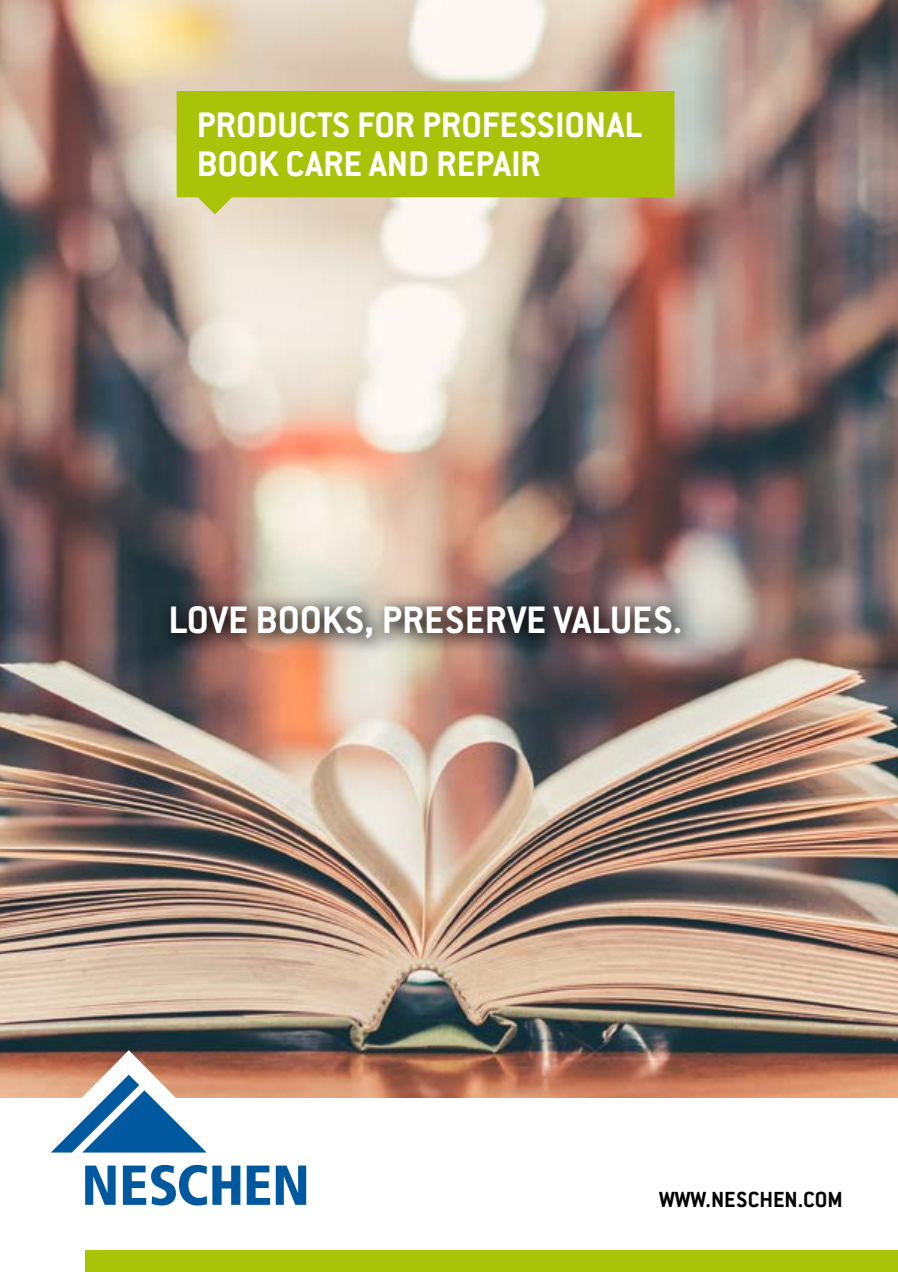
<style>
.page{position:relative;width:898px;height:1272px;background:#fff}
.page>*{position:absolute;margin:0;border:0;box-sizing:border-box;transform-origin:0 0}
.t1{font:700 42px "Conduit ITC Std";color:#fff}
.t2{font:700 39px/39px "Conduit ITC Std";color:#fff}
.t3{font:700 24px "Conduit ITC Std";color:#000}
</style>
<div class="page">
<img style="left:0;top:0;width:897px;height:1097px">
<div style="left:85px;top:1250px;width:812px;height:21px;background:#a9c308"></div>
<svg style="left:176px;top:91px;width:498px;height:123px;background:#b0c31f"></svg>
<div style="left:156px;top:591px;width:544px;height:66px;background:#000;opacity:.75"></div>
<svg style="left:5px;top:1050px;width:301px;height:155px"></svg>
<p class="t2" style="left:197px;top:104px;width:446px">PRODUCTS FOR PROFESSIONAL<br>BOOK CARE AND REPAIR</p>
<p class="t1" style="left:168px;top:594px;width:515px">LOVE BOOKS, PRESERVE VALUES.</p>
<p class="t3" style="left:658px;top:1184px;width:185px">WWW.NESCHEN.COM</p>
</div>
